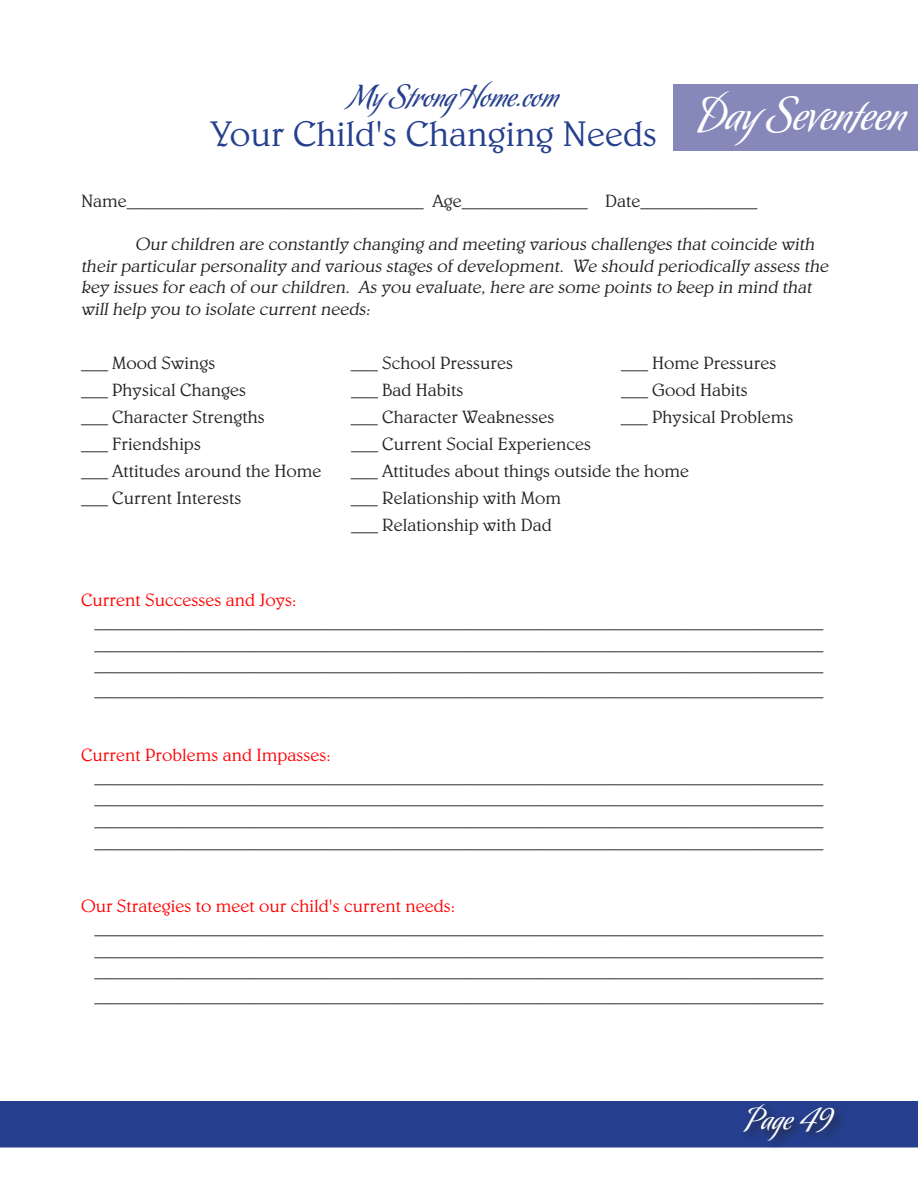
<style>
.page{position:relative;width:918px;height:1188px;background:#fff}
.page>*{position:absolute;margin:0;border:0;box-sizing:border-box;transform-origin:0 0}
.t1{font:45px "Koziupack";color:#fff}
.t2{font:300 36px "Belwe";color:#253f8e}
.t3{font:30px "Koziupack";color:#253f8e}
.t4{font:30px "Koziupack";color:#fff}
.t5{font:300 18px/21.6px "Belwe";color:#231f20}
.t6{font:300 18px "Belwe";color:#f00}
</style>
<div class="page">
<div style="left:0;top:1101px;width:918px;height:47px;background:#253f8e;border:2px solid #253f8e"></div>
<div style="left:741px;top:1101px;width:106px;height:52px;background:#231f20;opacity:.75"></div>
<div style="left:674px;top:84px;width:244px;height:67px;background:#8688ba"></div>
<h3 class="t3" style="left:350px;top:79px;width:210px">My Strong Home.com</h3>
<p class="t2" style="left:211px;top:113px;width:447px">Your Child's Changing Needs</p>
<p class="t1" style="left:699px;top:88px;width:208px">Day Seventeen</p>
<p class="t5" style="left:81px;top:190px;width:678px">Name_________________________________ Age______________ Date_____________</p>
<p class="t5" style="left:81px;top:233px;width:752px;text-indent:54px">Our children are constantly changing and meeting various challenges that coincide with their particular personality and various stages of development. We should periodically assess the key issues for each of our children. As you evaluate, here are some points to keep in mind that will help you to isolate current needs:</p>
<p class="t5" style="left:81px;top:352px;width:136px">___ Mood Swings</p>
<p class="t5" style="left:351px;top:352px;width:164px">___ School Pressures</p>
<p class="t5" style="left:621px;top:352px;width:157px">___ Home Pressures</p>
<p class="t5" style="left:81px;top:379px;width:167px">___ Physical Changes</p>
<p class="t5" style="left:351px;top:379px;width:114px">___ Bad Habits</p>
<p class="t5" style="left:621px;top:379px;width:128px">___ Good Habits</p>
<p class="t5" style="left:81px;top:406px;width:185px">___ Character Strengths</p>
<p class="t5" style="left:351px;top:406px;width:205px">___ Character Weaknesses</p>
<p class="t5" style="left:621px;top:406px;width:174px">___ Physical Problems</p>
<p class="t5" style="left:81px;top:433px;width:122px">___ Friendships</p>
<p class="t5" style="left:351px;top:433px;width:242px">___ Current Social Experiences</p>
<p class="t5" style="left:81px;top:460px;width:242px">___ Attitudes around the Home</p>
<p class="t5" style="left:351px;top:460px;width:340px">___ Attitudes about things outside the home</p>
<p class="t5" style="left:81px;top:487px;width:162px">___ Current Interests</p>
<p class="t5" style="left:351px;top:487px;width:212px">___ Relationship with Mom</p>
<p class="t5" style="left:351px;top:514px;width:202px">___ Relationship with Dad</p>
<p class="t6" style="left:81px;top:590px;width:217px">Current Successes and Joys:</p>
<p class="t5" style="left:94px;top:611px;width:730px">_________________________________________________________________________________</p>
<p class="t5" style="left:94px;top:633px;width:730px">_________________________________________________________________________________</p>
<p class="t5" style="left:94px;top:654px;width:730px">_________________________________________________________________________________</p>
<p class="t5" style="left:94px;top:680px;width:730px">_________________________________________________________________________________</p>
<p class="t6" style="left:81px;top:745px;width:251px">Current Problems and Impasses:</p>
<p class="t5" style="left:94px;top:766px;width:730px">_________________________________________________________________________________</p>
<p class="t5" style="left:94px;top:788px;width:730px">_________________________________________________________________________________</p>
<p class="t5" style="left:94px;top:809px;width:730px">_________________________________________________________________________________</p>
<p class="t5" style="left:94px;top:831px;width:730px">_________________________________________________________________________________</p>
<p class="t6" style="left:81px;top:896px;width:376px">Our Strategies to meet our child's current needs:</p>
<p class="t5" style="left:94px;top:917px;width:730px">_________________________________________________________________________________</p>
<p class="t5" style="left:94px;top:939px;width:730px">_________________________________________________________________________________</p>
<p class="t5" style="left:94px;top:960px;width:730px">_________________________________________________________________________________</p>
<p class="t5" style="left:94px;top:986px;width:730px">_________________________________________________________________________________</p>
<p class="t4" style="left:747px;top:1102px;width:86px">Page 49</p>
</div>
